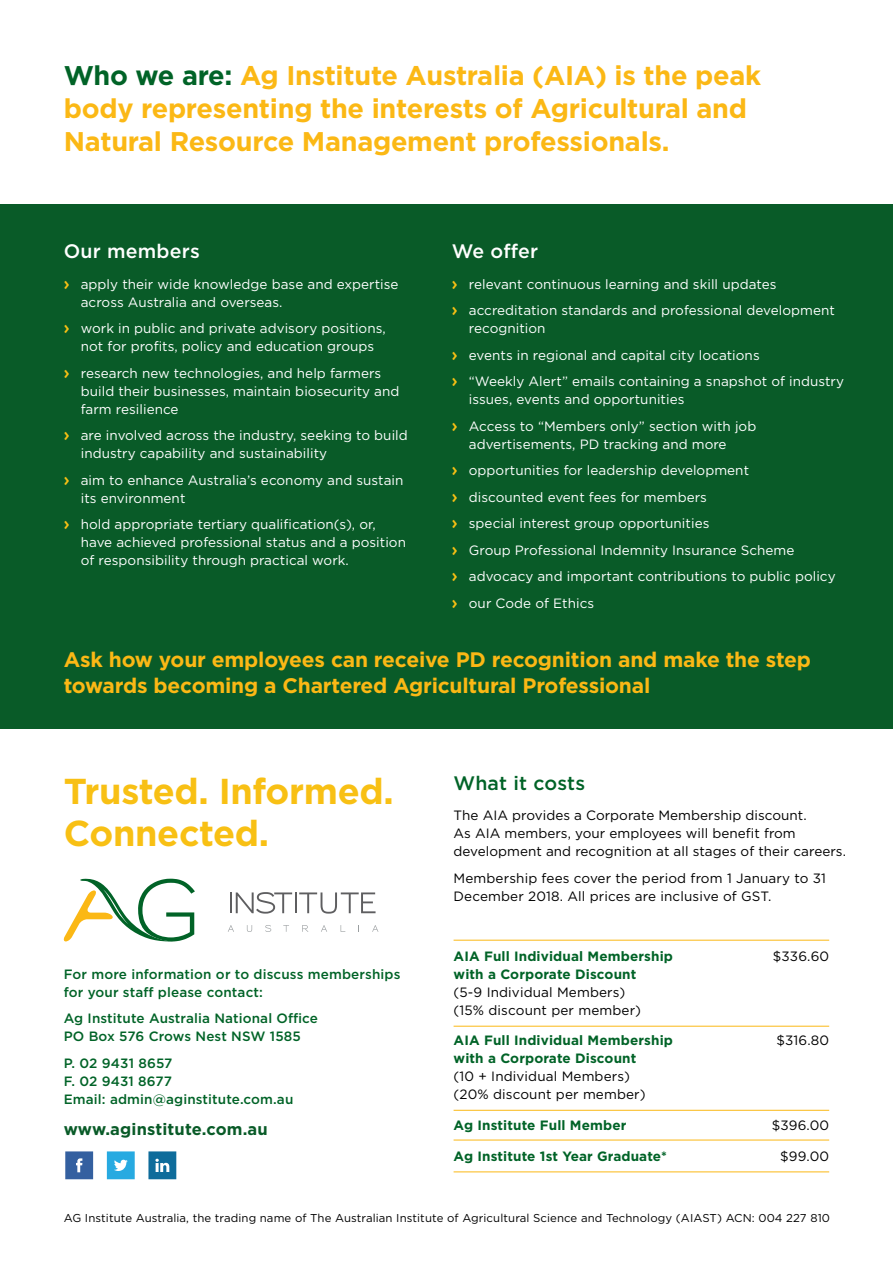
<style>
.page{position:relative;width:893px;height:1263px;background:#fff}
.page>*{position:absolute;margin:0;border:0;box-sizing:border-box;transform-origin:0 0}
.t1{font:700 36px/42px "Gotham";letter-spacing:-.01em;color:#f8c014}
.t2{font:700 27px/33px "Gotham";letter-spacing:-.01em;color:#fbb815}
.t3{font:700 21px/25.5px "Gotham";letter-spacing:-.01em;color:#fbb815}
.t4{font:500 19.5px "Gotham";letter-spacing:.01em;color:#fff}
.t5{font:500 19.5px "Gotham";letter-spacing:.005em;color:#016327}
.t6{font:700 16.5px "Gotham";letter-spacing:.01em;color:#095b28}
.t7{font:13.5px/18px "Gotham";letter-spacing:.005em;color:#fff}
.t8{font:13.5px/18px "Gotham";letter-spacing:.005em;color:#000}
.t9{font:700 13.5px/18px "Gotham";letter-spacing:.01em;color:#016327}
.t10{font:500 13.5px/18px "Gotham";letter-spacing:.01em;color:#016327}
.t11{font:11.4px "Gotham";letter-spacing:.01em;color:#000}
.s1{color:#016327}
.s2{font-family:"Meta";font-weight:700;color:#f8c014}
.s3{font-weight:400;color:#000}
</style>
<div class="page">
<div style="left:0;top:204px;width:893px;height:525px;background:#095b28"></div>
<hr style="left:454px;top:1026px;width:375px;height:1px;background:#fbb815">
<hr style="left:454px;top:1110px;width:375px;height:1px;background:#fbb815">
<hr style="left:454px;top:1140px;width:375px;height:1px;background:#fbb815">
<hr style="left:454px;top:1171px;width:375px;height:1px;background:#fbb815">
<hr style="left:454px;top:940px;width:375px;height:1px;background:#fbb815">
<hr style="left:230px;top:892px;width:2px;height:21px;background:#5e5e60">
<svg style="left:236px;top:892px;width:140px;height:22px"></svg>
<svg style="left:228px;top:925px;width:6px;height:7px"></svg>
<svg style="left:247px;top:925px;width:5px;height:7px"></svg>
<svg style="left:265px;top:925px;width:6px;height:7px"></svg>
<svg style="left:283px;top:925px;width:6px;height:7px"></svg>
<svg style="left:302px;top:925px;width:7px;height:7px"></svg>
<svg style="left:321px;top:925px;width:6px;height:7px"></svg>
<svg style="left:372px;top:925px;width:6px;height:7px"></svg>
<svg style="left:63px;top:878px;width:132px;height:63px"></svg>
<svg style="left:65px;top:1151px;width:28px;height:28px"></svg>
<svg style="left:107px;top:1151px;width:28px;height:28px"></svg>
<svg style="left:148px;top:1151px;width:28px;height:28px"></svg>
<p class="t2" style="left:64px;top:59px;width:699px"><span class="s1">Who we are:</span> Ag Institute Australia (AIA) is the peak body representing the interests of Agricultural and<br>Natural Resource Management professionals.</p>
<p class="t4" style="left:64px;top:238px;width:137px">Our members</p>
<p class="t7" style="left:81px;top:275px;width:319px;text-indent:-17px"><span class="s2">&gt;</span> apply their wide knowledge base and expertise across Australia and overseas.</p>
<p class="t7" style="left:64px;top:319px;width:324px;text-align:center"><span class="s2">&gt;</span> work in public and private advisory positions, not for profits, policy and education groups</p>
<p class="t7" style="left:81px;top:364px;width:320px;text-indent:-17px"><span class="s2">&gt;</span> research new technologies, and help farmers build their businesses, maintain biosecurity and farm resilience</p>
<p class="t7" style="left:81px;top:426px;width:328px;text-indent:-17px"><span class="s2">&gt;</span> are involved across the industry, seeking to build industry capability and sustainability</p>
<p class="t7" style="left:81px;top:471px;width:324px;text-indent:-17px"><span class="s2">&gt;</span> aim to enhance Australia’s economy and sustain its environment</p>
<p class="t7" style="left:81px;top:515px;width:327px;text-indent:-17px"><span class="s2">&gt;</span> hold appropriate tertiary qualification(s), or, have achieved professional status and a position of responsibility through practical work.</p>
<p class="t4" style="left:452px;top:238px;width:88px">We offer</p>
<p class="t7" style="left:452px;top:275px;width:326px"><span class="s2">&gt;</span> relevant continuous learning and skill updates</p>
<p class="t7" style="left:469px;top:301px;width:368px;text-indent:-17px"><span class="s2">&gt;</span> accreditation standards and professional development recognition</p>
<p class="t7" style="left:452px;top:346px;width:309px"><span class="s2">&gt;</span> events in regional and capital city locations</p>
<p class="t7" style="left:469px;top:372px;width:377px;text-indent:-17px"><span class="s2">&gt;</span> “Weekly Alert” emails containing a snapshot of industry issues, events and opportunities</p>
<p class="t7" style="left:469px;top:417px;width:289px;text-indent:-17px"><span class="s2">&gt;</span> Access to “Members only” section with job advertisements, PD tracking and more</p>
<p class="t7" style="left:452px;top:461px;width:299px"><span class="s2">&gt;</span> opportunities for leadership development</p>
<p class="t7" style="left:452px;top:488px;width:257px"><span class="s2">&gt;</span> discounted event fees for members</p>
<p class="t7" style="left:452px;top:514px;width:259px"><span class="s2">&gt;</span> special interest group opportunities</p>
<p class="t7" style="left:452px;top:541px;width:344px"><span class="s2">&gt;</span> Group Professional Indemnity Insurance Scheme</p>
<p class="t7" style="left:452px;top:567px;width:385px"><span class="s2">&gt;</span> advocacy and important contributions to public policy</p>
<p class="t7" style="left:452px;top:594px;width:144px"><span class="s2">&gt;</span> our Code of Ethics</p>
<p class="t3" style="left:64px;top:647px;width:749px">Ask how your employees can receive PD recognition and make the step towards becoming a Chartered Agricultural Professional</p>
<p class="t1" style="left:64px;top:770px;width:331px">Trusted. Informed.<br>Connected.</p>
<p class="t10" style="left:64px;top:965px;width:338px">For more information or to discuss memberships for your staff please contact:</p>
<p class="t10" style="left:64px;top:1009px;width:256px">Ag Institute Australia National Office<br>PO Box 576 Crows Nest NSW 1585</p>
<p class="t10" style="left:64px;top:1054px;width:231px">P. 02 9431 8657<br>F. 02 9431 8677<br>Email: admin@aginstitute.com.au</p>
<p class="t6" style="left:64px;top:1118px;width:206px">www.aginstitute.com.au</p>
<p class="t5" style="left:454px;top:770px;width:133px">What it costs</p>
<p class="t8" style="left:454px;top:806px;width:394px">The AIA provides a Corporate Membership discount.<br>As AIA members, your employees will benefit from development and recognition at all stages of their careers.</p>
<p class="t8" style="left:454px;top:869px;width:374px">Membership fees cover the period from 1 January to 31<br>December 2018. All prices are inclusive of GST.</p>
<p class="t9" style="left:454px;top:947px;width:221px">AIA Full Individual Membership with a Corporate Discount<br><span class="s3">(5-9 Individual Members)<br>(15% discount per member)</span></p>
<p class="t9" style="left:454px;top:1031px;width:221px">AIA Full Individual Membership with a Corporate Discount<br><span class="s3">(10 + Individual Members)<br>(20% discount per member)</span></p>
<p class="t9" style="left:454px;top:1116px;width:174px">Ag Institute Full Member</p>
<p class="t9" style="left:454px;top:1147px;width:215px">Ag Institute 1st Year Graduate*</p>
<p class="t8" style="left:773px;top:946px;width:58px">$336.60</p>
<p class="t8" style="left:776px;top:1031px;width:54px">$316.80</p>
<p class="t8" style="left:772px;top:1116px;width:59px">$396.00</p>
<p class="t8" style="left:780px;top:1147px;width:50px">$99.00</p>
<p class="t11" style="left:64px;top:1210px;width:768px">AG Institute Australia, the trading name of The Australian Institute of Agricultural Science and Technology (AIAST) ACN: 004 227 810</p>
</div>
